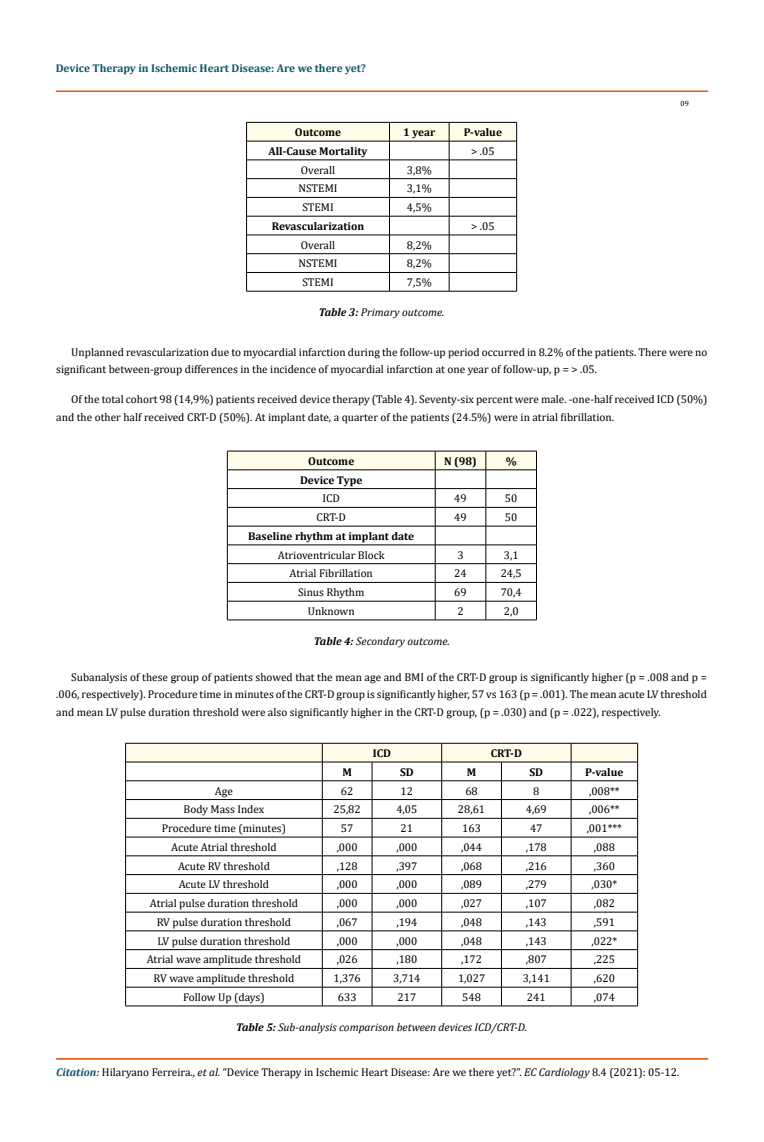
<style>
.page{position:relative;width:764px;height:1142px;background:#fff}
.page>*{position:absolute;margin:0;border:0;box-sizing:border-box;transform-origin:0 0}
.t1{font:11.25px/17.5px "Cambria";color:#000}
.t2{font:700 11.25px "Cambria";color:#000}
.t3{font:italic 11.25px "Cambria";color:#000}
.t4{font:700 11.25px "Cambria";color:#0e546a}
.t5{font:7.5px "Cambria";color:#000}
.s1{font-weight:700}
.s2{font-weight:700;font-style:italic;color:#0e546a}
.s3{font-style:italic}
</style>
<div class="page">
<div style="left:56px;top:91px;width:651px;height:1px;border:1px solid #e05d1a"></div>
<div style="left:56px;top:1058px;width:652px;height:1px;border:1px solid #e05d1a"></div>
<svg style="left:246px;top:122px;width:271px;height:169px"></svg>
<hr style="left:246px;top:291px;width:143px;height:1px;background:#000">
<hr style="left:389px;top:291px;width:60px;height:1px;background:#000">
<hr style="left:449px;top:291px;width:68px;height:1px;background:#000">
<svg style="left:227px;top:451px;width:310px;height:168px"></svg>
<hr style="left:227px;top:619px;width:208px;height:1px;background:#000">
<hr style="left:435px;top:619px;width:51px;height:1px;background:#000">
<hr style="left:486px;top:619px;width:50px;height:1px;background:#000">
<svg style="left:125px;top:743px;width:513px;height:262px"></svg>
<hr style="left:125px;top:1005px;width:197px;height:1px;background:#000">
<hr style="left:322px;top:1005px;width:50px;height:1px;background:#000">
<hr style="left:372px;top:1005px;width:70px;height:1px;background:#000">
<hr style="left:442px;top:1005px;width:59px;height:1px;background:#000">
<hr style="left:501px;top:1005px;width:70px;height:1px;background:#000">
<hr style="left:571px;top:1005px;width:67px;height:1px;background:#000">
<p class="t4" style="left:56px;top:60px;width:312px">Device Therapy in Ischemic Heart Disease: Are we there yet?</p>
<p class="t5" style="left:680px;top:98px;width:10px">09</p>
<p class="t2" style="left:295px;top:124px;width:48px">Outcome</p>
<p class="t2" style="left:403px;top:124px;width:33px">1 year</p>
<p class="t2" style="left:464px;top:124px;width:40px">P-value</p>
<p class="t2" style="left:268px;top:143px;width:101px">All-Cause Mortality</p>
<p class="t1" style="left:471px;top:142px;width:25px">&gt; .05</p>
<p class="t1" style="left:301px;top:161px;width:36px">Overall</p>
<p class="t1" style="left:407px;top:161px;width:26px">3,8%</p>
<p class="t1" style="left:298px;top:180px;width:41px">NSTEMI</p>
<p class="t1" style="left:407px;top:180px;width:26px">3,1%</p>
<p class="t1" style="left:302px;top:198px;width:33px">STEMI</p>
<p class="t1" style="left:407px;top:198px;width:26px">4,5%</p>
<p class="t2" style="left:272px;top:218px;width:94px">Revascularization</p>
<p class="t1" style="left:471px;top:217px;width:25px">&gt; .05</p>
<p class="t1" style="left:301px;top:236px;width:36px">Overall</p>
<p class="t1" style="left:407px;top:236px;width:26px">8,2%</p>
<p class="t1" style="left:298px;top:255px;width:41px">NSTEMI</p>
<p class="t1" style="left:407px;top:255px;width:26px">8,2%</p>
<p class="t1" style="left:302px;top:273px;width:33px">STEMI</p>
<p class="t1" style="left:407px;top:273px;width:26px">7,5%</p>
<p class="t3" style="left:319px;top:304px;width:127px"><span class="s1">Table 3:</span> Primary outcome.</p>
<p class="t1" style="left:56px;top:343px;width:653px;text-indent:15px">Unplanned revascularization due to myocardial infarction during the follow-up period occurred in 8.2% of the patients. There were no significant between-group differences in the incidence of myocardial infarction at one year of follow-up, p = &gt; .05.</p>
<p class="t1" style="left:56px;top:391px;width:653px;text-indent:15px">Of the total cohort 98 (14,9%) patients received device therapy (Table 4). Seventy-six percent were male. -one-half received ICD (50%) and the other half received CRT-D (50%). At implant date, a quarter of the patients (24.5%) were in atrial fibrillation.</p>
<p class="t2" style="left:308px;top:453px;width:48px">Outcome</p>
<p class="t2" style="left:444px;top:453px;width:34px">N (98)</p>
<p class="t2" style="left:506px;top:453px;width:12px">%</p>
<p class="t2" style="left:300px;top:472px;width:64px">Device Type</p>
<p class="t1" style="left:322px;top:489px;width:19px">ICD</p>
<p class="t1" style="left:454px;top:489px;width:14px">49</p>
<p class="t1" style="left:505px;top:489px;width:14px">50</p>
<p class="t1" style="left:316px;top:508px;width:31px">CRT-D</p>
<p class="t1" style="left:454px;top:508px;width:14px">49</p>
<p class="t1" style="left:505px;top:508px;width:14px">50</p>
<p class="t2" style="left:248px;top:528px;width:167px">Baseline rhythm at implant date</p>
<p class="t1" style="left:278px;top:546px;width:108px">Atrioventricular Block</p>
<p class="t1" style="left:457px;top:546px;width:8px">3</p>
<p class="t1" style="left:504px;top:546px;width:16px">3,1</p>
<p class="t1" style="left:290px;top:564px;width:85px">Atrial Fibrillation</p>
<p class="t1" style="left:454px;top:564px;width:14px">24</p>
<p class="t1" style="left:501px;top:564px;width:23px">24,5</p>
<p class="t1" style="left:298px;top:583px;width:68px">Sinus Rhythm</p>
<p class="t1" style="left:454px;top:583px;width:14px">69</p>
<p class="t1" style="left:501px;top:583px;width:23px">70,4</p>
<p class="t1" style="left:308px;top:602px;width:48px">Unknown</p>
<p class="t1" style="left:457px;top:602px;width:8px">2</p>
<p class="t1" style="left:504px;top:602px;width:16px">2,0</p>
<p class="t3" style="left:314px;top:632px;width:137px"><span class="s1">Table 4:</span> Secondary outcome.</p>
<p class="t1" style="left:56px;top:668px;width:652px;text-align:justify;text-indent:15px">Subanalysis of these group of patients showed that the mean age and BMI of the CRT-D group is significantly higher (p = .008 and p = .006, respectively). Procedure time in minutes of the CRT-D group is significantly higher, 57 vs 163 (p = .001). The mean acute LV threshold and mean LV pulse duration threshold were also significantly higher in the CRT-D group, (p = .030) and (p = .022), respectively.</p>
<p class="t2" style="left:373px;top:745px;width:20px">ICD</p>
<p class="t2" style="left:491px;top:745px;width:33px">CRT-D</p>
<p class="t2" style="left:342px;top:764px;width:11px">M</p>
<p class="t2" style="left:400px;top:764px;width:15px">SD</p>
<p class="t2" style="left:467px;top:764px;width:11px">M</p>
<p class="t2" style="left:529px;top:764px;width:15px">SD</p>
<p class="t2" style="left:585px;top:764px;width:40px">P-value</p>
<p class="t1" style="left:215px;top:781px;width:20px">Age</p>
<p class="t1" style="left:341px;top:781px;width:14px">62</p>
<p class="t1" style="left:401px;top:781px;width:14px">12</p>
<p class="t1" style="left:465px;top:781px;width:14px">68</p>
<p class="t1" style="left:533px;top:781px;width:8px">8</p>
<p class="t1" style="left:589px;top:781px;width:32px">,008**</p>
<p class="t1" style="left:183px;top:800px;width:82px">Body Mass Index</p>
<p class="t1" style="left:333px;top:800px;width:29px">25,82</p>
<p class="t1" style="left:396px;top:800px;width:23px">4,05</p>
<p class="t1" style="left:458px;top:800px;width:29px">28,61</p>
<p class="t1" style="left:526px;top:800px;width:23px">4,69</p>
<p class="t1" style="left:589px;top:800px;width:32px">,006**</p>
<p class="t1" style="left:162px;top:819px;width:126px">Procedure time (minutes)</p>
<p class="t1" style="left:341px;top:819px;width:14px">57</p>
<p class="t1" style="left:401px;top:819px;width:14px">21</p>
<p class="t1" style="left:462px;top:819px;width:20px">163</p>
<p class="t1" style="left:530px;top:819px;width:14px">47</p>
<p class="t1" style="left:586px;top:819px;width:37px">,001***</p>
<p class="t1" style="left:171px;top:838px;width:107px">Acute Atrial threshold</p>
<p class="t1" style="left:337px;top:838px;width:23px">,000</p>
<p class="t1" style="left:396px;top:838px;width:23px">,000</p>
<p class="t1" style="left:461px;top:838px;width:23px">,044</p>
<p class="t1" style="left:526px;top:838px;width:23px">,178</p>
<p class="t1" style="left:594px;top:838px;width:23px">,088</p>
<p class="t1" style="left:178px;top:856px;width:93px">Acute RV threshold</p>
<p class="t1" style="left:337px;top:856px;width:23px">,128</p>
<p class="t1" style="left:396px;top:856px;width:23px">,397</p>
<p class="t1" style="left:461px;top:856px;width:23px">,068</p>
<p class="t1" style="left:526px;top:856px;width:23px">,216</p>
<p class="t1" style="left:594px;top:856px;width:23px">,360</p>
<p class="t1" style="left:179px;top:875px;width:92px">Acute LV threshold</p>
<p class="t1" style="left:337px;top:875px;width:23px">,000</p>
<p class="t1" style="left:396px;top:875px;width:23px">,000</p>
<p class="t1" style="left:461px;top:875px;width:23px">,089</p>
<p class="t1" style="left:526px;top:875px;width:23px">,279</p>
<p class="t1" style="left:591px;top:875px;width:27px">,030*</p>
<p class="t1" style="left:150px;top:894px;width:150px">Atrial pulse duration threshold</p>
<p class="t1" style="left:337px;top:894px;width:23px">,000</p>
<p class="t1" style="left:396px;top:894px;width:23px">,000</p>
<p class="t1" style="left:461px;top:894px;width:23px">,027</p>
<p class="t1" style="left:526px;top:894px;width:23px">,107</p>
<p class="t1" style="left:594px;top:894px;width:23px">,082</p>
<p class="t1" style="left:157px;top:913px;width:136px">RV pulse duration threshold</p>
<p class="t1" style="left:337px;top:913px;width:23px">,067</p>
<p class="t1" style="left:396px;top:913px;width:23px">,194</p>
<p class="t1" style="left:461px;top:913px;width:23px">,048</p>
<p class="t1" style="left:526px;top:913px;width:23px">,143</p>
<p class="t1" style="left:594px;top:913px;width:23px">,591</p>
<p class="t1" style="left:157px;top:931px;width:135px">LV pulse duration threshold</p>
<p class="t1" style="left:337px;top:931px;width:23px">,000</p>
<p class="t1" style="left:396px;top:931px;width:23px">,000</p>
<p class="t1" style="left:461px;top:931px;width:23px">,048</p>
<p class="t1" style="left:526px;top:931px;width:23px">,143</p>
<p class="t1" style="left:591px;top:931px;width:27px">,022*</p>
<p class="t1" style="left:147px;top:950px;width:156px">Atrial wave amplitude threshold</p>
<p class="t1" style="left:337px;top:950px;width:23px">,026</p>
<p class="t1" style="left:396px;top:950px;width:23px">,180</p>
<p class="t1" style="left:461px;top:950px;width:23px">,172</p>
<p class="t1" style="left:526px;top:950px;width:23px">,807</p>
<p class="t1" style="left:594px;top:950px;width:23px">,225</p>
<p class="t1" style="left:154px;top:969px;width:142px">RV wave amplitude threshold</p>
<p class="t1" style="left:333px;top:969px;width:29px">1,376</p>
<p class="t1" style="left:393px;top:969px;width:29px">3,714</p>
<p class="t1" style="left:458px;top:969px;width:29px">1,027</p>
<p class="t1" style="left:523px;top:969px;width:29px">3,141</p>
<p class="t1" style="left:594px;top:969px;width:23px">,620</p>
<p class="t1" style="left:183px;top:988px;width:83px">Follow Up (days)</p>
<p class="t1" style="left:338px;top:988px;width:20px">633</p>
<p class="t1" style="left:397px;top:988px;width:20px">217</p>
<p class="t1" style="left:462px;top:988px;width:20px">548</p>
<p class="t1" style="left:527px;top:988px;width:20px">241</p>
<p class="t1" style="left:594px;top:988px;width:23px">,074</p>
<p class="t3" style="left:236px;top:1018px;width:292px"><span class="s1">Table 5:</span> Sub-analysis comparison between devices ICD/CRT-D.</p>
<p class="t1" style="left:56px;top:1062px;width:624px"><span class="s2">Citation:</span> Hilaryano Ferreira., <span class="s3">et al.</span> “Device Therapy in Ischemic Heart Disease: Are we there yet?”. <span class="s3">EC Cardiology</span> 8.4 (2021): 05-12.</p>
</div>
